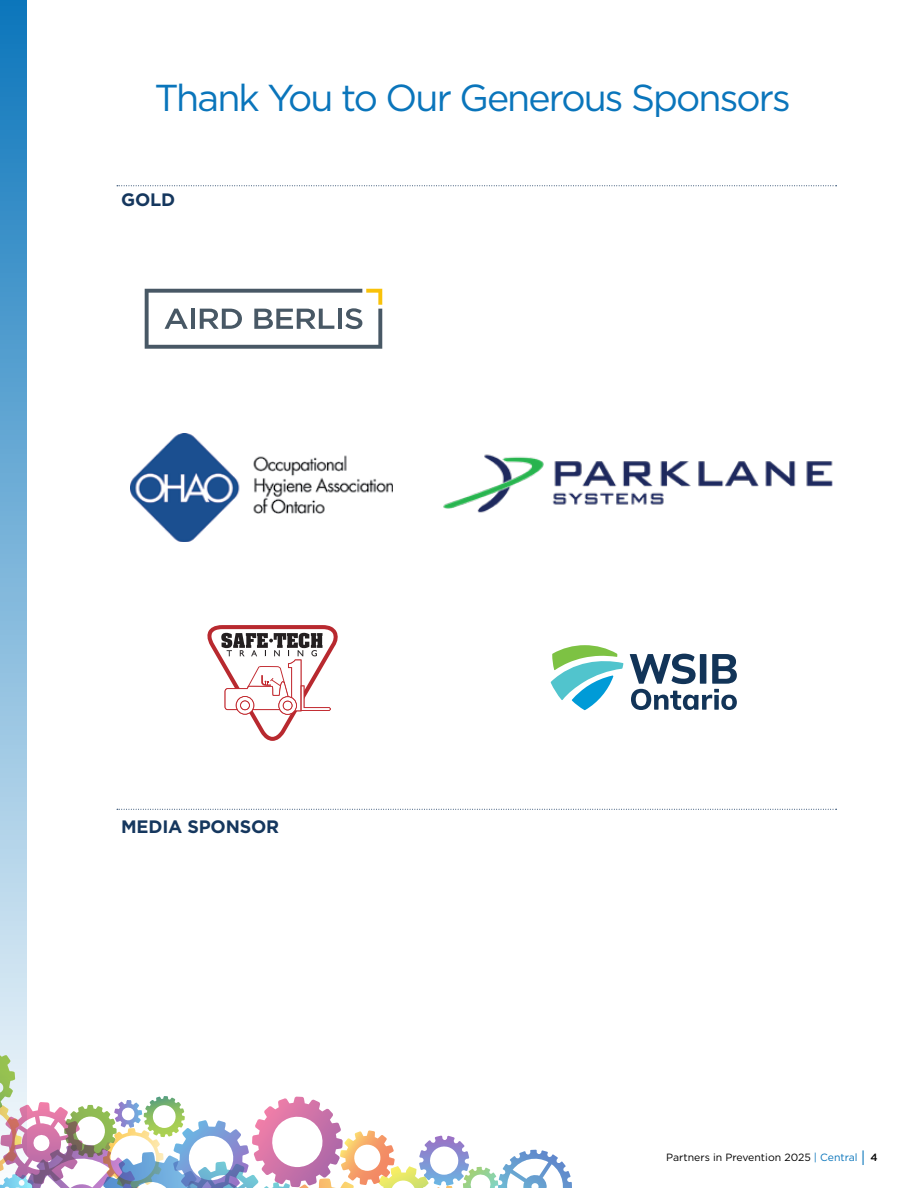
<style>
.page{position:relative;width:918px;height:1188px;background:#fff}
.page>*{position:absolute;margin:0;border:0;box-sizing:border-box;transform-origin:0 0}
.t1{font:37.5px "Gotham";letter-spacing:-.05em;color:#0a75bb}
.t2{font:700 18px "Gotham";letter-spacing:-.01em;color:#15375e}
.t3{font:10.5px "Gotham";color:#000}
.s1{color:#0a75bb}
.s2{font-size:15.75px;color:#0a75bb}
.s3{font-weight:500}
</style>
<div class="page">
<svg style="left:0;top:0;width:27px;height:1044px;background:#74b0d8"></svg>
<img style="left:443px;top:454px;width:390px;height:59px">
<img style="left:131px;top:433px;width:261px;height:109px">
<svg style="left:145px;top:289px;width:237px;height:60px"></svg>
<svg style="left:207px;top:625px;width:131px;height:116px"></svg>
<svg style="left:117px;top:185px;width:720px;height:1px"></svg>
<svg style="left:117px;top:809px;width:720px;height:1px"></svg>
<svg style="left:0;top:1044px;width:571px;height:144px"></svg>
<svg style="left:551px;top:645px;width:72px;height:65px"></svg>
<svg style="left:630px;top:654px;width:107px;height:56px"></svg>
<p class="t1" style="left:154px;top:74px;width:638px">Thank You to Our Generous Sponsors</p>
<p class="t2" style="left:121px;top:188px;width:56px">GOLD</p>
<p class="t2" style="left:121px;top:815px;width:160px">MEDIA SPONSOR</p>
<p class="t3" style="left:666px;top:1151px;width:213px">Partners in Prevention 2025 <span class="s1">| Central</span> <span class="s2">|</span> <span class="s3">4</span></p>
</div>
